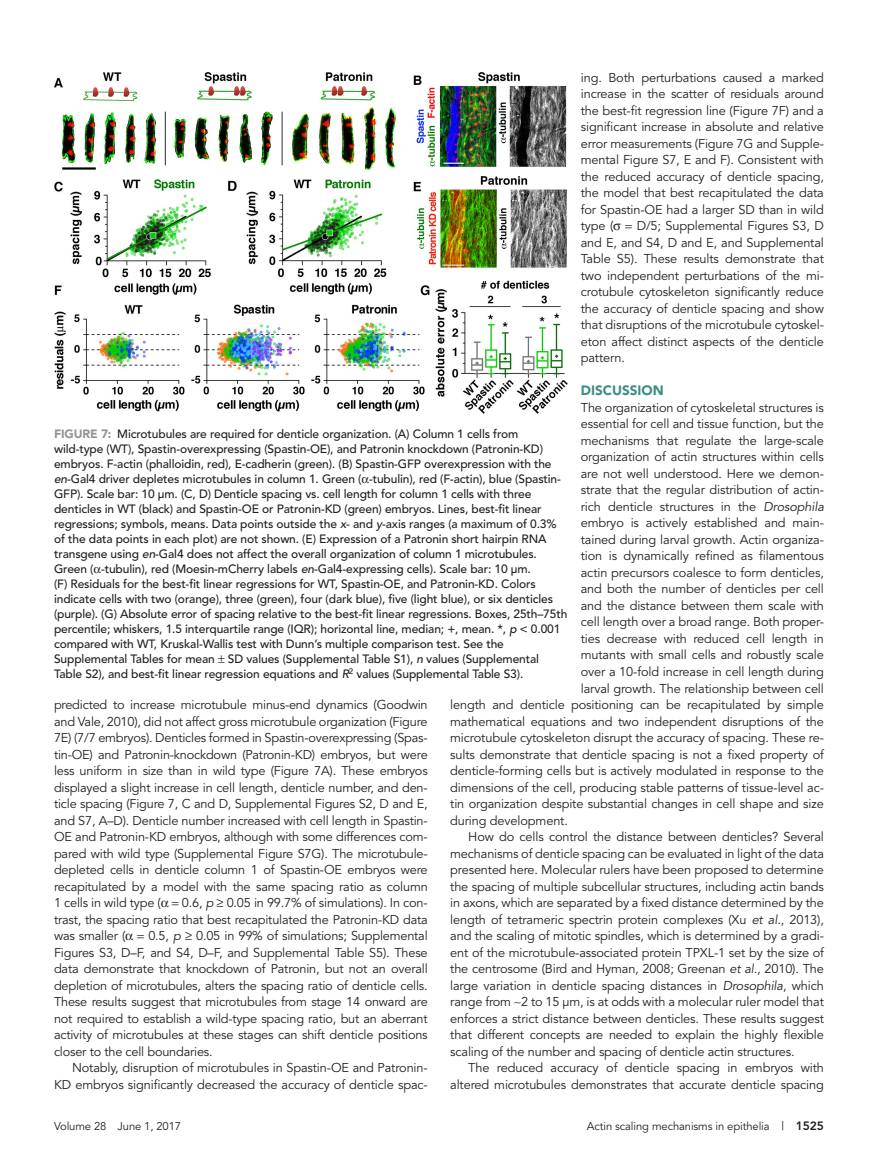
<style>
.page{position:relative;width:878px;height:1175px;background:#fff}
.page>*{position:absolute;margin:0;border:0;box-sizing:border-box;transform-origin:0 0}
.t1{font:900 13.5px "Avenir";color:#3e8c83}
.ParaFL{font:12.75px/16.5px "Avenir";letter-spacing:-.01em;color:#231f20;text-align:justify}
.Para{font:12.75px/16.5px "Avenir";letter-spacing:-.01em;color:#231f20;text-align:justify}
.FigCaption{font:500 12px/15px "Avenir";letter-spacing:-.01em;color:#231f20}
.t2{font:11.25px "Avenir";letter-spacing:-.01em;color:#231f20}
.s1{font-style:italic}
.s2{font-weight:900;color:#939598}
.s3{font-size:12px}
.s4{font-weight:800;font-size:12px}
</style>
<div class="page">
<img style="left:54px;top:72px;width:513px;height:342px">
<p class="Para" style="left:580px;top:69px;width:245px">ing. Both perturbations caused a marked increase in the scatter of residuals around the best-fit regression line (Figure 7F) and a significant increase in absolute and relative error measurements (Figure 7G and Supple&shy;mental Figure S7, E and F). Consistent with the reduced accuracy of denticle spacing, the model that best recapitulated the data for Spastin-OE had a larger SD than in wild type (</p>
<p class="Para" style="left:580px;top:218px;width:245px;text-indent:56px">D/5; Supplemental Figures S3, D and E, and S4, D and E, and Supplemental Table S5). These results demonstrate that two independent perturbations of the mi&shy;crotubule cytoskeleton significantly reduce the accuracy of denticle spacing and show that disruptions of the microtubule cytoskel&shy;eton affect distinct aspects of the denticle pattern.</p>
<h1 class="t1" style="left:580px;top:382px;width:84px">DISCUSSION</h1>
<p class="ParaFL" style="left:580px;top:399px;width:244px">The organization of cytoskeletal structures is</p>
<p class="ParaFL" style="left:580px;top:416px;width:245px">essential for cell and tissue function, but the</p>
<p class="ParaFL" style="left:580px;top:432px;width:244px">mechanisms that regulate the large-scale</p>
<p class="ParaFL" style="left:580px;top:449px;width:245px">organization of actin structures within cells</p>
<p class="ParaFL" style="left:580px;top:465px;width:245px">are not well understood. Here we demon-</p>
<p class="ParaFL" style="left:580px;top:482px;width:244px">strate that the regular distribution of actin-</p>
<p class="ParaFL" style="left:580px;top:498px;width:245px">rich denticle structures in the <span class="s1">Drosophila</span></p>
<p class="ParaFL" style="left:580px;top:515px;width:245px">embryo is actively established and main-</p>
<p class="ParaFL" style="left:580px;top:531px;width:245px">tained during larval growth. Actin organiza-</p>
<p class="ParaFL" style="left:580px;top:548px;width:244px">tion is dynamically refined as filamentous</p>
<p class="ParaFL" style="left:580px;top:564px;width:245px">actin precursors coalesce to form denticles,</p>
<p class="ParaFL" style="left:580px;top:581px;width:245px">and both the number of denticles per cell</p>
<p class="ParaFL" style="left:580px;top:597px;width:245px">and the distance between them scale with</p>
<p class="ParaFL" style="left:580px;top:614px;width:245px">cell length over a broad range. Both proper-</p>
<p class="ParaFL" style="left:580px;top:630px;width:245px">ties decrease with reduced cell length in</p>
<p class="ParaFL" style="left:580px;top:647px;width:244px">mutants with small cells and robustly scale</p>
<p class="ParaFL" style="left:580px;top:663px;width:245px">over a 10-fold increase in cell length during</p>
<p class="ParaFL" style="left:580px;top:680px;width:245px">larval growth. The relationship between cell</p>
<p class="ParaFL" style="left:450px;top:696px;width:375px">length and denticle positioning can be recapitulated by simple</p>
<p class="ParaFL" style="left:450px;top:713px;width:375px">mathematical equations and two independent disruptions of the</p>
<p class="ParaFL" style="left:450px;top:729px;width:375px">microtubule cytoskeleton disrupt the accuracy of spacing. These re-</p>
<p class="ParaFL" style="left:450px;top:746px;width:375px">sults demonstrate that denticle spacing is not a fixed property of</p>
<p class="ParaFL" style="left:450px;top:762px;width:375px">denticle-forming cells but is actively modulated in response to the</p>
<p class="ParaFL" style="left:450px;top:779px;width:375px">dimensions of the cell, producing stable patterns of tissue-level ac-</p>
<p class="ParaFL" style="left:450px;top:795px;width:375px">tin organization despite substantial changes in cell shape and size</p>
<p class="ParaFL" style="left:450px;top:812px;width:119px">during development.</p>
<p class="Para" style="left:450px;top:828px;width:375px;text-indent:18px">How do cells control the distance between denticles? Several mechanisms of denticle spacing can be evaluated in light of the data presented here. Molecular rulers have been proposed to determine the spacing of multiple subcellular structures, including actin bands in axons, which are separated by a fixed distance determined by the length of tetrameric spectrin protein complexes (Xu <span class="s1">et al.</span>, 2013), and the scaling of mitotic spindles, which is determined by a gradi&shy;ent of the microtubule-associated protein TPXL-1 set by the size of the centrosome (Bird and Hyman, 2008; Greenan <span class="s1">et al.</span>, 2010). The large variation in denticle spacing distances in <span class="s1">Drosophila</span>, which range from ∼2 to 15 μm, is at odds with a molecular ruler model that enforces a strict distance between denticles. These results suggest that different concepts are needed to explain the highly flexible scaling of the number and spacing of denticle actin structures.</p>
<p class="Para" style="left:450px;top:1059px;width:375px;text-align:right">The reduced accuracy of denticle spacing in embryos with altered microtubules demonstrates that accurate denticle spacing</p>
<p class="FigCaption" style="left:54px;top:426px;width:515px"><span class="s2">FIGURE 7:</span> Microtubules are required for denticle organization. (A) Column 1 cells from wild-type (WT), Spastin-overexpressing (Spastin-OE), and Patronin knockdown (Patronin-KD) embryos. F-actin (phalloidin, red), E-cadherin (green). (B) Spastin-GFP overexpression with the <span class="s1">en</span>-Gal4 driver depletes microtubules in column 1. Green ( -tubulin), red (F-actin), blue (Spastin-GFP). Scale bar: 10 µm. (C, D) Denticle spacing vs. cell length for column 1 cells with three denticles in WT (black) and Spastin-OE or Patronin-KD (green) embryos. Lines, best-fit linear regressions; symbols, means. Data points outside the <span class="s1">x</span>- and <span class="s1">y</span>-axis ranges (a maximum of 0.3% of the data points in each plot) are not shown. (E) Expression of a Patronin short hairpin RNA transgene using <span class="s1">en</span>-Gal4 does not affect the overall organization of column 1 microtubules.<br>Green ( -tubulin), red (Moesin-mCherry labels <span class="s1">en</span>-Gal4-expressing cells). Scale bar: 10 µm.<br>(F) Residuals for the best-fit linear regressions for WT, Spastin-OE, and Patronin-KD. Colors indicate cells with two (orange), three (green), four (dark blue), five (light blue), or six denticles (purple). (G) Absolute error of spacing relative to the best-fit linear regressions. Boxes, 25th–75th percentile; whiskers, 1.5 interquartile range (IQR); horizontal line, median; +, mean. *, <span class="s1">p</span> &lt; 0.001 compared with WT, Kruskal-Wallis test with Dunn’s multiple comparison test. See the Supplemental Tables for mean SD values (Supplemental Table S1), <span class="s1">n</span> values (Supplemental Table S2), and best-fit linear regression equations and <span class="s1">R</span><sup>2</sup> values (Supplemental Table S3).</p>
<p class="ParaFL" style="left:54px;top:696px;width:375px">predicted to increase microtubule minus-end dynamics (Goodwin and Vale, 2010), did not affect gross microtubule organization (Figure 7E) (7/7 embryos). Denticles formed in Spastin-overexpressing (Spas&shy;tin-OE) and Patronin-knockdown (Patronin-KD) embryos, but were less uniform in size than in wild type (Figure 7A). These embryos displayed a slight increase in cell length, denticle number, and den&shy;ticle spacing (Figure 7, C and D, Supplemental Figures S2, D and E, and S7, A–D). Denticle number increased with cell length in Spastin-OE and Patronin-KD embryos, although with some differences com&shy;pared with wild type (Supplemental Figure S7G). The microtubule&shy;depleted cells in denticle column 1 of Spastin-OE embryos were recapitulated by a model with the same spacing ratio as column 1 cells in wild type (</p>
<p class="ParaFL" style="left:54px;top:894px;width:375px;text-indent:128px">0.6, <span class="s1">p</span> ≥ 0.05 in 99.7% of simulations). In con&shy;trast, the spacing ratio that best recapitulated the Patronin-KD data was smaller (</p>
<p class="ParaFL" style="left:54px;top:927px;width:375px;text-indent:94px">0.5, <span class="s1">p</span> ≥ 0.05 in 99% of simulations; Supplemental Figures S3, D–F, and S4, D–F, and Supplemental Table S5). These data demonstrate that knockdown of Patronin, but not an overall depletion of microtubules, alters the spacing ratio of denticle cells.<br>These results suggest that microtubules from stage 14 onward are not required to establish a wild-type spacing ratio, but an aberrant activity of microtubules at these stages can shift denticle positions closer to the cell boundaries.</p>
<p class="Para" style="left:54px;top:1059px;width:375px;text-align:right">Notably, disruption of microtubules in Spastin-OE and Patronin-<br>KD embryos significantly decreased the accuracy of denticle spac-</p>
<p class="t2" style="left:54px;top:1119px;width:129px">Volume 28 June 1, 2017</p>
<p class="t2" style="left:587px;top:1119px;width:238px">Actin scaling mechanisms in epithelia <span class="s3">|</span> <span class="s4">1525</span></p>
</div>
